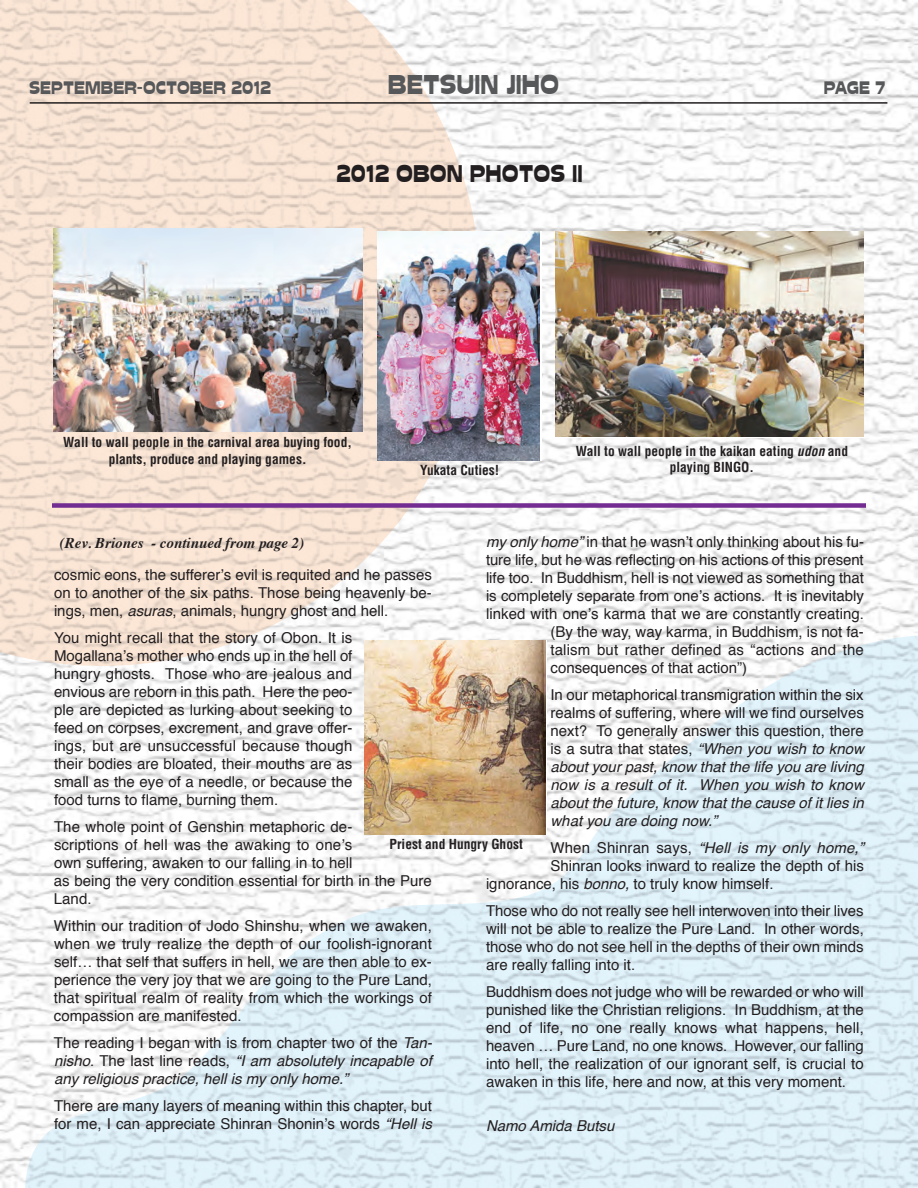
<style>
.page{position:relative;width:918px;height:1188px;background:#fff}
.page>*{position:absolute;margin:0;border:0;box-sizing:border-box;transform-origin:0 0}
.t1{font:27px "Cuckoo";color:#57585a}
.t2{font:24px "Cuckoo";color:#231f20}
.t3{font:18px "Cuckoo";color:#57585a}
.t4{font:15px/18px "Helvetica";color:#231f20;text-align:justify}
.t5{font:italic 15px/18px "Helvetica";color:#231f20;text-align:justify}
.t6{font:italic 700 15px "Times";color:#231f20}
.t7{font:700 condensed 13.5px/16.2px "Helvetica";color:#231f20;text-align:center}
.s1{font-style:italic}
.s2{font-style:normal}
</style>
<div class="page">
<img style="left:0;top:0;width:918px;height:1188px">
<img style="left:0;top:0;width:480px;height:666px">
<svg style="left:25px;top:604px;width:893px;height:32px"></svg>
<img style="left:25px;top:636px;width:893px;height:552px">
<hr style="left:30px;top:102px;width:857px;height:2px;background:#231f20">
<img style="left:378px;top:231px;width:162px;height:230px">
<img style="left:54px;top:229px;width:308px;height:203px">
<img style="left:556px;top:231px;width:308px;height:206px">
<img style="left:364px;top:641px;width:182px;height:194px">
<div style="left:52px;top:503px;width:814px;height:5px;background:#732c91"></div>
<p class="t3" style="left:29px;top:77px;width:243px">SEPTEMBER-OCTOBER 2012</p>
<h1 class="t1" style="left:388px;top:68px;width:173px">BETSUIN JIHO</h1>
<p class="t3" style="left:824px;top:77px;width:63px">PAGE 7</p>
<h2 class="t2" style="left:336px;top:159px;width:248px">2012 OBON PHOTOS II</h2>
<p class="t7" style="left:63px;top:436px;width:290px">Wall to wall people in the carnival area buying food, plants, produce and playing games.</p>
<p class="t7" style="left:576px;top:444px;width:274px">Wall to wall people in the kaikan eating <span class="s1">udon</span> and playing BINGO.</p>
<p class="t7" style="left:420px;top:463px;width:81px">Yukata Cuties!</p>
<p class="t4" style="left:486px;top:534px;width:380px"><span class="s1">my only home”</span> in that he wasn’t only thinking about his fu-</p>
<p class="t4" style="left:486px;top:552px;width:379px">ture life, but he was reflecting on his actions of this present</p>
<p class="t4" style="left:486px;top:570px;width:380px">life too. In Buddhism, hell is not viewed as something that</p>
<p class="t4" style="left:486px;top:588px;width:379px">is completely separate from one’s actions. It is inevitably</p>
<p class="t4" style="left:486px;top:606px;width:380px">linked with one’s karma that we are constantly creating.</p>
<p class="t4" style="left:551px;top:624px;width:315px">(By the way, way karma, in Buddhism, is not fa-</p>
<p class="t4" style="left:551px;top:642px;width:315px">talism but rather defined as “actions and the</p>
<p class="t4" style="left:551px;top:660px;width:198px">consequences of that action”)</p>
<p class="t5" style="left:551px;top:687px;width:315px"><span class="s2">In our metaphorical transmigration within the six realms of suffering, where will we find ourselves next? To generally answer this question, there is a sutra that states,</span> “When you wish to know about your past, know that the life you are living now is a result of it. When you wish to know about the future, know that the cause of it lies in what you are doing now.”</p>
<p class="t5" style="left:551px;top:840px;width:315px"><span class="s2">When Shinran says,</span> “Hell is my only home,”</p>
<p class="t4" style="left:550px;top:858px;width:315px">Shinran looks inward to realize the depth of his</p>
<p class="t4" style="left:486px;top:876px;width:289px">ignorance, his <span class="s1">bonno,</span> to truly know himself.</p>
<p class="t4" style="left:486px;top:903px;width:379px">Those who do not really see hell interwoven into their lives will not be able to realize the Pure Land. In other words, those who do not see hell in the depths of their own minds are really falling into it.</p>
<p class="t4" style="left:486px;top:984px;width:379px">Buddhism does not judge who will be rewarded or who will punished like the Christian religions. In Buddhism, at the end of life, no one really knows what happens, hell, heaven … Pure Land, no one knows. However, our falling into hell, the realization of our ignorant self, is crucial to awaken in this life, here and now, at this very moment.</p>
<p class="t5" style="left:486px;top:1117px;width:130px">Namo Amida Butsu</p>
<p class="t6" style="left:60px;top:537px;width:246px">(Rev. Briones - continued from page 2)</p>
<p class="t4" style="left:54px;top:567px;width:379px">cosmic eons, the sufferer’s evil is requited and he passes on to another of the six paths. Those being heavenly be&shy;ings, men, <span class="s1">asuras</span>, animals, hungry ghost and hell.</p>
<p class="t4" style="left:54px;top:630px;width:300px">You might recall that the story of Obon. It is Mogallana’s mother who ends up in the hell of hungry ghosts. Those who are jealous and envious are reborn in this path. Here the peo&shy;ple are depicted as lurking about seeking to feed on corpses, excrement, and grave offer&shy;ings, but are unsuccessful because though their bodies are bloated, their mouths are as small as the eye of a needle, or because the food turns to flame, burning them.</p>
<p class="t4" style="left:54px;top:819px;width:379px;text-align:left">The whole point of Genshin metaphoric de-<br>scriptions of hell was the awaking to one’s<br>own suffering, awaken to our falling in to hell<br>as being the very condition essential for birth in the Pure Land.</p>
<p class="t4" style="left:54px;top:918px;width:380px">Within our tradition of Jodo Shinshu, when we awaken, when we truly realize the depth of our foolish-ignorant self… that self that suffers in hell, we are then able to ex&shy;perience the very joy that we are going to the Pure Land, that spiritual realm of reality from which the workings of compassion are manifested.</p>
<p class="t5" style="left:54px;top:1035px;width:379px"><span class="s2">The reading I began with is from chapter two of the</span> Tan&shy;nisho<span class="s2">. The last line reads,</span> “I am absolutely incapable of any religious practice, hell is my only home.”</p>
<p class="t4" style="left:54px;top:1098px;width:379px">There are many layers of meaning within this chapter, but for me, I can appreciate Shinran Shonin’s words <span class="s1">“Hell is</span></p>
<p class="t7" style="left:390px;top:837px;width:135px">Priest and Hungry Ghost</p>
</div>
